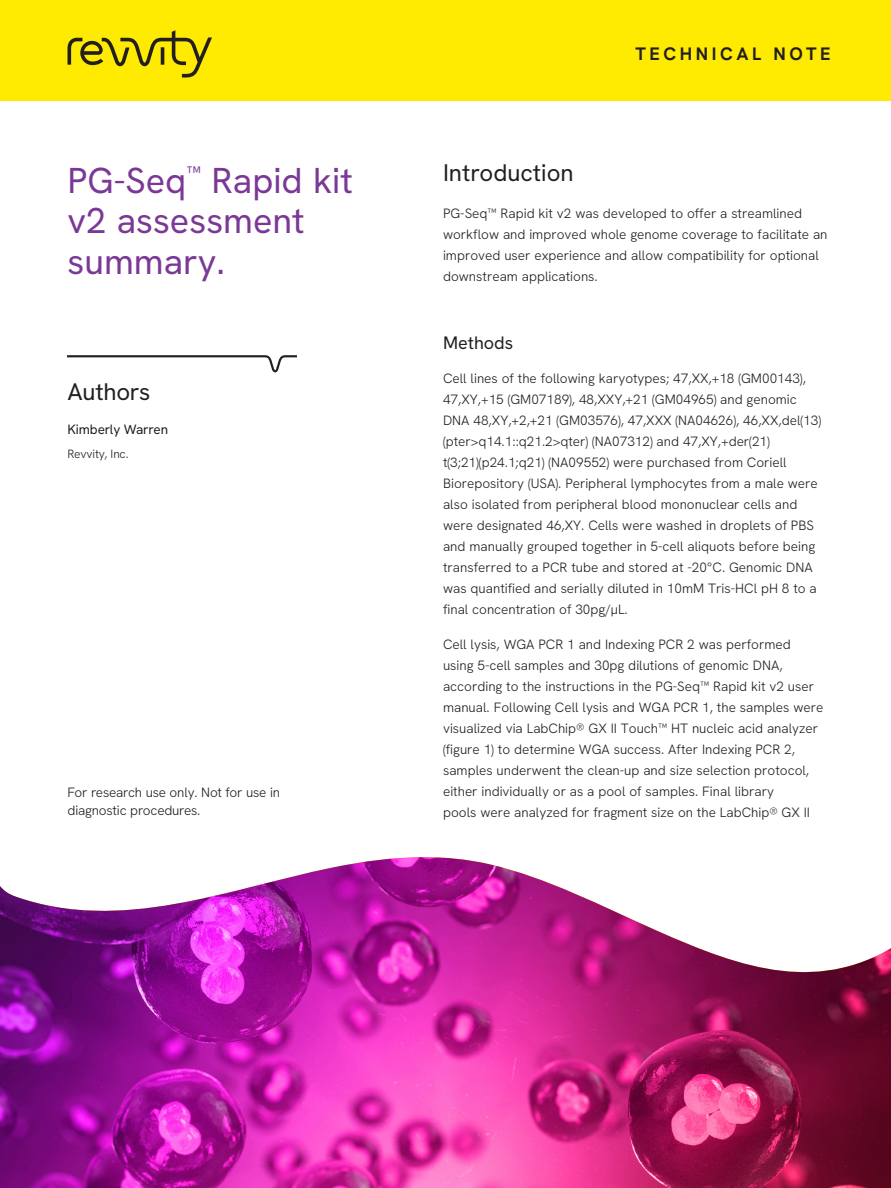
<style>
.page{position:relative;width:891px;height:1188px;background:#fff}
.page>*{position:absolute;margin:0;border:0;box-sizing:border-box;transform-origin:0 0}
.Intro_Head{font:36px/40.5px "Hanken Grotesk";color:#7b3896}
.Intro_Subhead{font:24px "Hanken Grotesk";color:#231f20}
.Body{font:24px "Hanken Grotesk";letter-spacing:-.01em;color:#231f20}
.Intro_Head-2{font:700 18px "Hanken Grotesk";letter-spacing:.2em;color:#231f20}
.t1{font:18px "Hanken Grotesk";color:#231f20}
.Author_Contributor_N{font:300 13.5px/21px "Hanken Grotesk";color:#231f20}
.Author_Contributor_N-2{font:13.5px "Hanken Grotesk";letter-spacing:-.01em;color:#231f20}
.Author_Contributor_N-3{font:300 12px "Hanken Grotesk";letter-spacing:-.01em;color:#231f20}
</style>
<div class="page">
<div style="left:0;top:0;width:891px;height:101px;background:#ffea01"></div>
<img style="left:0;top:857px;width:891px;height:331px">
<svg style="left:68px;top:30px;width:144px;height:48px"></svg>
<svg style="left:68px;top:355px;width:229px;height:17px"></svg>
<p class="Intro_Head-2" style="left:635px;top:43px;width:197px">TECHNICAL NOTE</p>
<p class="Intro_Head" style="left:68px;top:159px;width:287px">PG-Seq<sup>™</sup> Rapid kit v2 assessment summary.</p>
<p class="Intro_Subhead" style="left:443px;top:157px;width:132px">Introduction</p>
<p class="Author_Contributor_N" style="left:443px;top:203px;width:386px">PG-Seq™ Rapid kit v2 was developed to offer a streamlined workflow and improved whole genome coverage to facilitate an improved user experience and allow compatibility for optional downstream applications.</p>
<p class="Body" style="left:68px;top:376px;width:84px">Authors</p>
<p class="Author_Contributor_N-2" style="left:68px;top:421px;width:102px">Kimberly Warren</p>
<p class="Author_Contributor_N-3" style="left:68px;top:446px;width:63px">Revvity, Inc.</p>
<p class="Author_Contributor_N" style="left:68px;top:783px;width:214px;line-height:18px">For research use only. Not for use in diagnostic procedures.</p>
<p class="t1" style="left:443px;top:331px;width:72px">Methods</p>
<p class="Author_Contributor_N" style="left:443px;top:368px;width:380px">Cell lines of the following karyotypes; 47,XX,+18 (GM00143), 47,XY,+15 (GM07189), 48,XXY,+21 (GM04965) and genomic DNA 48,XY,+2,+21 (GM03576), 47,XXX (NA04626), 46,XX,del(13) (pter&gt;q14.1::q21.2&gt;qter) (NA07312) and 47,XY,+der(21) t(3;21)(p24.1;q21) (NA09552) were purchased from Coriell Biorepository (USA). Peripheral lymphocytes from a male were also isolated from peripheral blood mononuclear cells and were designated 46,XY. Cells were washed in droplets of PBS and manually grouped together in 5-cell aliquots before being transferred to a PCR tube and stored at -20°C. Genomic DNA was quantified and serially diluted in 10mM Tris-HCl pH 8 to a final concentration of 30pg/μL.</p>
<p class="Author_Contributor_N" style="left:443px;top:633px;width:382px">Cell lysis, WGA PCR 1 and Indexing PCR 2 was performed using 5-cell samples and 30pg dilutions of genomic DNA, according to the instructions in the PG-Seq™ Rapid kit v2 user manual. Following Cell lysis and WGA PCR 1, the samples were visualized via LabChip® GX II Touch™ HT nucleic acid analyzer (figure 1) to determine WGA success. After Indexing PCR 2, samples underwent the clean-up and size selection protocol, either individually or as a pool of samples. Final library<br>pools were analyzed for fragment size on the LabChip® GX II</p>
</div>
